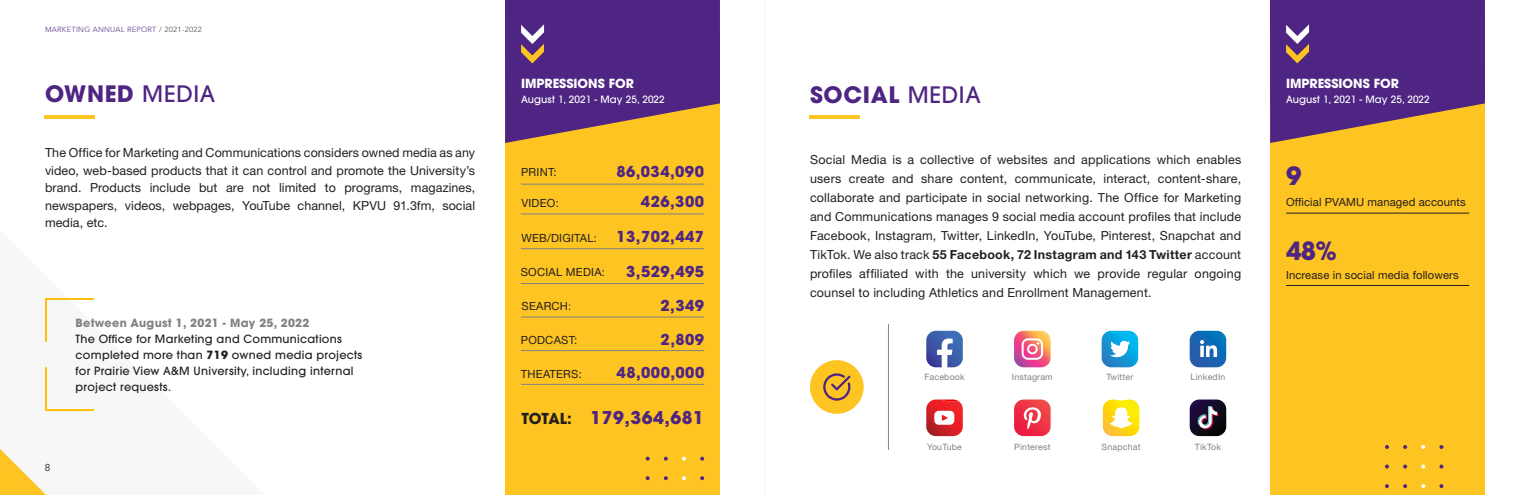
<style>
.page{position:relative;width:1530px;height:495px;background:#fff}
.page>*{position:absolute;margin:0;border:0;box-sizing:border-box;transform-origin:0 0}
.t1{font:700 25px "ITC Avant Garde Pro";color:#4e2582}
.t2{font:700 22.5px "ITC Avant Garde Pro";letter-spacing:.03em;color:#4e2582}
.t3{font:700 17.5px "ITC Avant Garde Pro";letter-spacing:.03em;color:#4e2582}
.t4{font:700 15px "ITC Avant Garde Pro";letter-spacing:.03em;color:#4e2582}
.t5{font:700 15px "ITC Avant Garde Pro";letter-spacing:-.015em;color:#231f20}
.t6{font:12.5px/19.1px "Helvetica Neue";letter-spacing:.01em;color:#231f20;text-align:justify}
.t7{font:700 12.5px "ITC Avant Garde Pro";color:#fff}
.t8{font:500 11.25px/16.1px "ITC Avant Garde Pro";letter-spacing:.025em;color:#231f20}
.t9{font:11.25px "Helvetica Neue";letter-spacing:.01em;color:#231f20}
.t10{font:500 10px "ITC Avant Garde Pro";letter-spacing:.01em;color:#fff}
.t11{font:10px "Avenir";color:#231f20}
.t12{font:8.75px "Helvetica Neue";letter-spacing:.025em;color:#808285}
.t13{font:7.5px "Avenir";letter-spacing:.03em;color:#684994}
.s1{color:#57585a}
.s2{font-weight:500}
.s3{font-weight:700;color:#808285}
.s4{font-weight:700}
.s5{font-weight:300}
</style>
<div class="page">
<div style="left:505px;top:0;width:215px;height:495px;background:#fec422"></div>
<hr style="left:45px;top:116px;width:50px;height:3px;background:#fec422">
<hr style="left:521px;top:214px;width:183px;height:1px;background:#808285">
<hr style="left:521px;top:249px;width:183px;height:1px;background:#808285">
<hr style="left:521px;top:283px;width:183px;height:1px;background:#808285">
<hr style="left:521px;top:317px;width:183px;height:1px;background:#808285">
<hr style="left:521px;top:350px;width:183px;height:1px;background:#808285">
<hr style="left:521px;top:384px;width:183px;height:1px;background:#808285">
<svg style="left:45px;top:367px;width:49px;height:44px"></svg>
<svg style="left:45px;top:298px;width:49px;height:44px"></svg>
<svg style="left:646px;top:476px;width:4px;height:4px"></svg>
<svg style="left:646px;top:457px;width:4px;height:4px"></svg>
<svg style="left:664px;top:476px;width:4px;height:4px"></svg>
<svg style="left:664px;top:457px;width:4px;height:4px"></svg>
<svg style="left:682px;top:476px;width:4px;height:4px"></svg>
<svg style="left:682px;top:457px;width:4px;height:4px"></svg>
<svg style="left:700px;top:476px;width:4px;height:4px"></svg>
<svg style="left:700px;top:457px;width:4px;height:4px"></svg>
<hr style="left:521px;top:184px;width:183px;height:1px;background:#808285">
<svg style="left:0;top:449px;width:46px;height:46px"></svg>
<svg style="left:505px;top:0;width:215px;height:143px;background:#673b74"></svg>
<svg style="left:521px;top:24px;width:23px;height:39px"></svg>
<hr style="left:764px;top:0;width:1px;height:495px;background:#f2f3f4">
<div style="left:1270px;top:0;width:215px;height:495px;background:#fec422"></div>
<hr style="left:810px;top:116px;width:50px;height:3px;background:#fec422">
<svg style="left:926px;top:331px;width:37px;height:36px"></svg>
<svg style="left:1014px;top:331px;width:37px;height:36px"></svg>
<svg style="left:1102px;top:331px;width:36px;height:36px"></svg>
<svg style="left:1190px;top:331px;width:36px;height:36px"></svg>
<svg style="left:926px;top:400px;width:37px;height:36px"></svg>
<svg style="left:1014px;top:400px;width:37px;height:36px"></svg>
<svg style="left:1103px;top:400px;width:36px;height:36px"></svg>
<svg style="left:1190px;top:400px;width:36px;height:36px"></svg>
<svg style="left:1385px;top:484px;width:4px;height:4px"></svg>
<svg style="left:1385px;top:465px;width:4px;height:4px"></svg>
<svg style="left:1385px;top:445px;width:4px;height:4px"></svg>
<svg style="left:1403px;top:484px;width:4px;height:4px"></svg>
<svg style="left:1403px;top:465px;width:4px;height:4px"></svg>
<svg style="left:1403px;top:445px;width:4px;height:4px"></svg>
<svg style="left:1421px;top:484px;width:4px;height:4px"></svg>
<svg style="left:1421px;top:465px;width:4px;height:4px"></svg>
<svg style="left:1421px;top:445px;width:4px;height:4px"></svg>
<svg style="left:1439px;top:484px;width:4px;height:4px"></svg>
<svg style="left:1439px;top:465px;width:4px;height:4px"></svg>
<svg style="left:1439px;top:445px;width:4px;height:4px"></svg>
<div style="left:810px;top:360px;width:54px;height:54px;background:#fec422;border-radius:50%"></div>
<svg style="left:823px;top:373px;width:28px;height:28px"></svg>
<hr style="left:888px;top:324px;width:1px;height:126px;background:#808285">
<hr style="left:1286px;top:213px;width:183px;height:1px;background:#231f20">
<hr style="left:1286px;top:285px;width:183px;height:1px;background:#231f20">
<svg style="left:1270px;top:0;width:215px;height:143px;background:#673b74"></svg>
<svg style="left:1286px;top:24px;width:23px;height:39px"></svg>
<p class="t13" style="left:45px;top:25px;width:159px">MARKETING ANNUAL REPORT <span class="s1">/ 2021-2022</span></p>
<p class="t2" style="left:45px;top:79px;width:172px">OWNED <span class="s2">MEDIA</span></p>
<p class="t6" style="left:45px;top:144px;width:432px;line-height:17.6px">The Office for Marketing and Communications considers owned media as any video, web-based products that it can control and promote the University’s brand. Products include but are not limited to programs, magazines, newspapers, videos, webpages, YouTube channel, KPVU 91.3fm, social media, etc.</p>
<p class="t8" style="left:76px;top:314px;width:288px"><span class="s3">Between August 1, 2021 - May 25, 2022<br></span>The Office for Marketing and Communications completed more than <span class="s4">719</span> owned media projects for Prairie View A&amp;M University, including internal project requests.</p>
<p class="t11" style="left:45px;top:462px;width:7px">8</p>
<p class="t7" style="left:521px;top:75px;width:114px">IMPRESSIONS FOR</p>
<p class="t10" style="left:521px;top:93px;width:145px">August 1, 2021 - May 25, 2022</p>
<p class="t9" style="left:521px;top:164px;width:37px">PRINT:</p>
<p class="t4" style="left:616px;top:161px;width:89px">86,034,090</p>
<p class="t9" style="left:521px;top:195px;width:39px">VIDEO:</p>
<p class="t4" style="left:641px;top:191px;width:65px">426,300</p>
<p class="t9" style="left:521px;top:230px;width:77px">WEB/DIGITAL:</p>
<p class="t4" style="left:616px;top:227px;width:89px">13,702,447</p>
<p class="t9" style="left:521px;top:264px;width:86px">SOCIAL MEDIA:</p>
<p class="t4" style="left:626px;top:261px;width:79px">3,529,495</p>
<p class="t9" style="left:522px;top:298px;width:51px">SEARCH<span class="s5">:</span></p>
<p class="t4" style="left:661px;top:295px;width:45px">2,349</p>
<p class="t9" style="left:521px;top:332px;width:58px">PODCAST:</p>
<p class="t4" style="left:661px;top:329px;width:45px">2,809</p>
<p class="t9" style="left:521px;top:366px;width:62px">THEATERS:</p>
<p class="t4" style="left:617px;top:363px;width:89px">48,000,000</p>
<p class="t5" style="left:522px;top:409px;width:52px">TOTAL:</p>
<p class="t3" style="left:590px;top:406px;width:115px">179,364,681</p>
<p class="t2" style="left:810px;top:79px;width:172px">SOCIAL <span class="s2">MEDIA</span></p>
<p class="t6" style="left:810px;top:151px;width:433px">Social Media is a collective of websites and applications which enables users create and share content, communicate, interact, content-share, collaborate and participate in social networking. The Office for Marketing and Communications manages 9 social media account profiles that include Facebook, Instagram, Twitter, LinkedIn, YouTube, Pinterest, Snapchat and TikTok. We also track <span class="s4">55 Facebook, 72 Instagram and 143 Twitter</span> account profiles affiliated with the university which we provide regular ongoing counsel to including Athletics and Enrollment Management.</p>
<p class="t12" style="left:924px;top:371px;width:42px">Facebook</p>
<p class="t12" style="left:1012px;top:371px;width:42px">Instagram</p>
<p class="t12" style="left:1106px;top:371px;width:29px">Twitter</p>
<p class="t12" style="left:1191px;top:371px;width:36px">LinkedIn</p>
<p class="t12" style="left:927px;top:441px;width:36px">YouTube</p>
<p class="t12" style="left:1014px;top:441px;width:38px">Pinterest</p>
<p class="t12" style="left:1102px;top:441px;width:40px">Snapchat</p>
<p class="t12" style="left:1195px;top:441px;width:28px">TikTok</p>
<p class="t7" style="left:1286px;top:75px;width:114px">IMPRESSIONS FOR</p>
<p class="t10" style="left:1286px;top:93px;width:145px">August 1, 2021 - May 25, 2022</p>
<p class="t1" style="left:1286px;top:159px;width:17px">9</p>
<p class="t9" style="left:1286px;top:194px;width:181px">Official PVAMU managed accounts</p>
<p class="t1" style="left:1286px;top:234px;width:52px">48%</p>
<p class="t9" style="left:1286px;top:267px;width:174px">Increase in social media followers</p>
</div>
